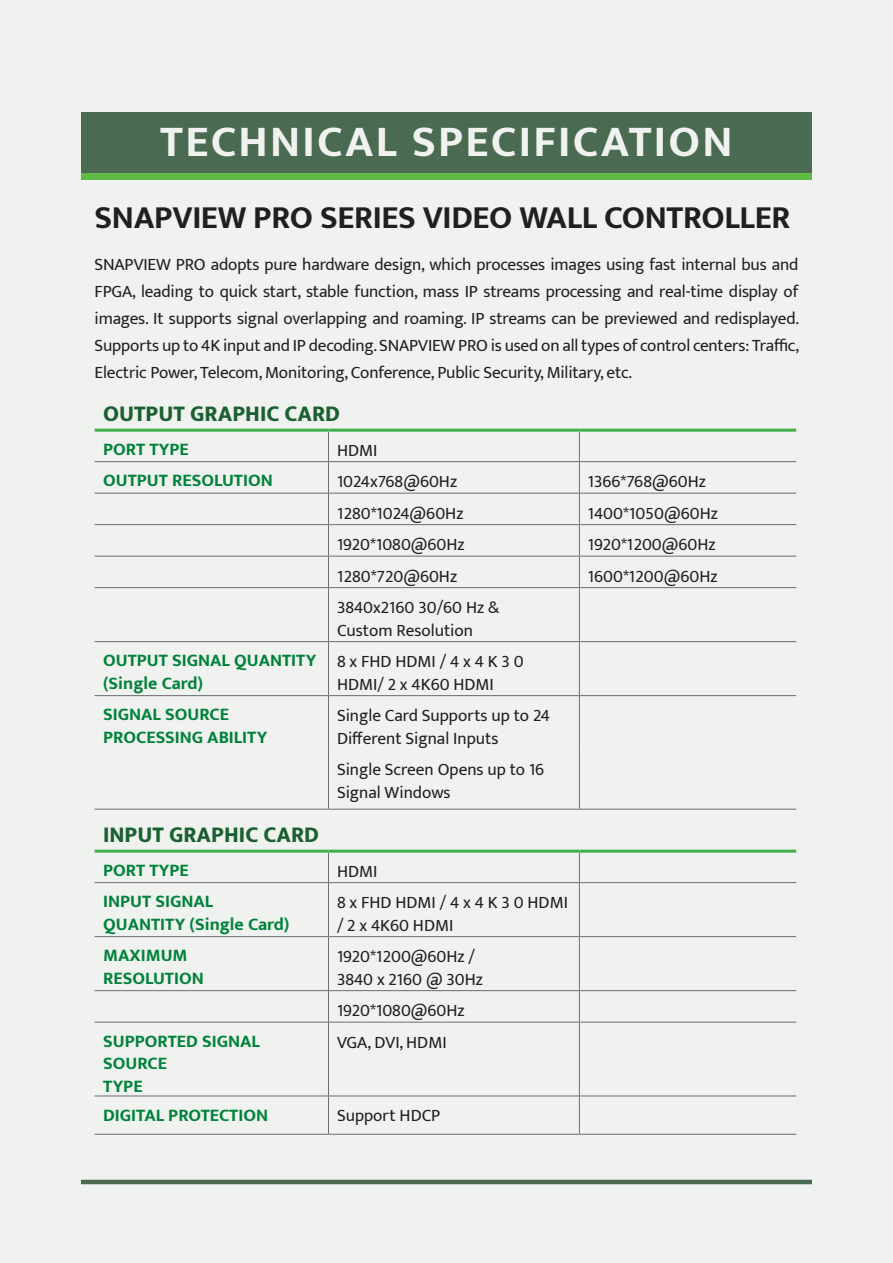
<style>
.page{position:relative;width:893px;height:1263px;background:#f0f2ef}
.page>*{position:absolute;margin:0;border:0;box-sizing:border-box;transform-origin:0 0}
.t1{font:700 45px "Mukta";letter-spacing:.05em;color:#f0f2ef}
.Body_text__14{font:700 33px "Mukta";letter-spacing:-.01em;color:#231f20}
.t2{font:800 22.5px "Mukta";color:#1a6031}
.t3{font:700 18px/22.5px "Mukta";color:#00823a}
.Body_text__14-2{font:17.25px/22.5px "Mukta";color:#231f20}
</style>
<div class="page">
<svg style="left:328px;top:432px;width:1px;height:29px"></svg>
<svg style="left:579px;top:432px;width:1px;height:29px"></svg>
<hr style="left:95px;top:461px;width:233px;height:1px;background:#6c6d70">
<hr style="left:328px;top:461px;width:251px;height:1px;background:#6c6d70">
<hr style="left:328px;top:462px;width:1px;height:31px;background:#6c6d70">
<hr style="left:579px;top:461px;width:217px;height:1px;background:#6c6d70">
<hr style="left:579px;top:462px;width:1px;height:31px;background:#6c6d70">
<hr style="left:95px;top:493px;width:233px;height:1px;background:#6c6d70">
<hr style="left:328px;top:493px;width:251px;height:1px;background:#6c6d70">
<hr style="left:328px;top:493px;width:1px;height:31px;background:#6c6d70">
<hr style="left:579px;top:493px;width:217px;height:1px;background:#6c6d70">
<hr style="left:579px;top:493px;width:1px;height:31px;background:#6c6d70">
<hr style="left:95px;top:524px;width:233px;height:1px;background:#6c6d70">
<hr style="left:328px;top:524px;width:251px;height:1px;background:#6c6d70">
<hr style="left:328px;top:525px;width:1px;height:31px;background:#6c6d70">
<hr style="left:579px;top:524px;width:217px;height:1px;background:#6c6d70">
<hr style="left:579px;top:525px;width:1px;height:31px;background:#6c6d70">
<hr style="left:95px;top:556px;width:233px;height:1px;background:#6c6d70">
<hr style="left:328px;top:556px;width:251px;height:1px;background:#6c6d70">
<hr style="left:328px;top:556px;width:1px;height:31px;background:#6c6d70">
<hr style="left:579px;top:556px;width:217px;height:1px;background:#6c6d70">
<hr style="left:579px;top:556px;width:1px;height:31px;background:#6c6d70">
<hr style="left:95px;top:587px;width:233px;height:1px;background:#6c6d70">
<hr style="left:328px;top:587px;width:251px;height:1px;background:#6c6d70">
<hr style="left:328px;top:588px;width:1px;height:53px;background:#6c6d70">
<hr style="left:579px;top:587px;width:217px;height:1px;background:#6c6d70">
<hr style="left:579px;top:588px;width:1px;height:53px;background:#6c6d70">
<hr style="left:95px;top:641px;width:233px;height:1px;background:#6c6d70">
<hr style="left:328px;top:641px;width:251px;height:1px;background:#6c6d70">
<hr style="left:328px;top:642px;width:1px;height:53px;background:#6c6d70">
<hr style="left:579px;top:641px;width:217px;height:1px;background:#6c6d70">
<hr style="left:579px;top:642px;width:1px;height:53px;background:#6c6d70">
<hr style="left:95px;top:695px;width:233px;height:1px;background:#6c6d70">
<hr style="left:328px;top:695px;width:251px;height:1px;background:#6c6d70">
<hr style="left:328px;top:696px;width:1px;height:54px;background:#6c6d70">
<hr style="left:579px;top:695px;width:217px;height:1px;background:#6c6d70">
<hr style="left:579px;top:696px;width:1px;height:54px;background:#6c6d70">
<hr style="left:328px;top:750px;width:1px;height:59px;background:#6c6d70">
<hr style="left:579px;top:750px;width:1px;height:59px;background:#6c6d70">
<hr style="left:95px;top:809px;width:233px;height:1px;background:#6c6d70">
<hr style="left:328px;top:809px;width:251px;height:1px;background:#6c6d70">
<hr style="left:579px;top:809px;width:217px;height:1px;background:#6c6d70">
<hr style="left:95px;top:429px;width:233px;height:3px;background:#40ae49">
<hr style="left:328px;top:429px;width:251px;height:3px;background:#40ae49">
<hr style="left:579px;top:429px;width:217px;height:3px;background:#40ae49">
<svg style="left:328px;top:853px;width:1px;height:29px"></svg>
<svg style="left:579px;top:853px;width:1px;height:29px"></svg>
<hr style="left:95px;top:882px;width:233px;height:1px;background:#6c6d70">
<hr style="left:328px;top:882px;width:251px;height:1px;background:#6c6d70">
<hr style="left:328px;top:883px;width:1px;height:53px;background:#6c6d70">
<hr style="left:579px;top:882px;width:217px;height:1px;background:#6c6d70">
<hr style="left:579px;top:883px;width:1px;height:53px;background:#6c6d70">
<hr style="left:95px;top:936px;width:233px;height:1px;background:#6c6d70">
<hr style="left:328px;top:936px;width:251px;height:1px;background:#6c6d70">
<hr style="left:328px;top:937px;width:1px;height:53px;background:#6c6d70">
<hr style="left:579px;top:936px;width:217px;height:1px;background:#6c6d70">
<hr style="left:579px;top:937px;width:1px;height:53px;background:#6c6d70">
<hr style="left:95px;top:990px;width:233px;height:1px;background:#6c6d70">
<hr style="left:328px;top:990px;width:251px;height:1px;background:#6c6d70">
<hr style="left:328px;top:991px;width:1px;height:31px;background:#6c6d70">
<hr style="left:579px;top:990px;width:217px;height:1px;background:#6c6d70">
<hr style="left:579px;top:991px;width:1px;height:31px;background:#6c6d70">
<hr style="left:95px;top:1022px;width:233px;height:1px;background:#6c6d70">
<hr style="left:328px;top:1022px;width:251px;height:1px;background:#6c6d70">
<hr style="left:328px;top:1022px;width:1px;height:73px;background:#6c6d70">
<hr style="left:579px;top:1022px;width:217px;height:1px;background:#6c6d70">
<hr style="left:579px;top:1022px;width:1px;height:73px;background:#6c6d70">
<hr style="left:328px;top:1096px;width:1px;height:38px;background:#6c6d70">
<hr style="left:579px;top:1096px;width:1px;height:38px;background:#6c6d70">
<hr style="left:95px;top:1095px;width:233px;height:1px;background:#6c6d70">
<hr style="left:328px;top:1095px;width:251px;height:1px;background:#6c6d70">
<hr style="left:579px;top:1095px;width:217px;height:1px;background:#6c6d70">
<hr style="left:95px;top:1134px;width:233px;height:1px;background:#6c6d70">
<hr style="left:328px;top:1134px;width:251px;height:1px;background:#6c6d70">
<hr style="left:579px;top:1134px;width:217px;height:1px;background:#6c6d70">
<hr style="left:95px;top:850px;width:233px;height:3px;background:#40ae49">
<hr style="left:328px;top:850px;width:251px;height:3px;background:#40ae49">
<hr style="left:579px;top:850px;width:217px;height:3px;background:#40ae49">
<div style="left:81px;top:112px;width:731px;height:61px;background:#4b6a52"></div>
<div style="left:81px;top:173px;width:731px;height:7px;background:#60bb46"></div>
<hr style="left:81px;top:1180px;width:731px;height:4px;background:#4b6a52">
<p class="t1" style="left:160px;top:114px;width:574px">TECHNICAL SPECIFICATION</p>
<p class="Body_text__14" style="left:95px;top:198px;width:697px">SNAPVIEW PRO SERIES VIDEO WALL CONTROLLER</p>
<p class="Body_text__14-2" style="left:95px;top:251px;width:706px;line-height:27px;text-align:justify">SNAPVIEW PRO adopts pure hardware design, which processes images using fast internal bus and FPGA, leading to quick start, stable function, mass IP streams processing and real-time display of images. It supports signal overlapping and roaming. IP streams can be previewed and redisplayed.<br>Supports up to 4K input and IP decoding. SNAPVIEW PRO is used on all types of control centers: Traffic, Electric Power, Telecom, Monitoring, Conference, Public Security, Military, etc.</p>
<p class="t2" style="left:103px;top:400px;width:238px">OUTPUT GRAPHIC CARD</p>
<p class="t3" style="left:103px;top:437px;width:87px">PORT TYPE</p>
<p class="Body_text__14-2" style="left:337px;top:438px;width:42px">HDMI</p>
<p class="t3" style="left:103px;top:469px;width:171px">OUTPUT RESOLUTION</p>
<p class="Body_text__14-2" style="left:337px;top:470px;width:122px">1024x768@60Hz</p>
<p class="Body_text__14-2" style="left:588px;top:470px;width:119px">1366*768@60Hz</p>
<p class="Body_text__14-2" style="left:337px;top:501px;width:128px">1280*1024@60Hz</p>
<p class="Body_text__14-2" style="left:588px;top:501px;width:131px">1400*1050@60Hz</p>
<p class="Body_text__14-2" style="left:337px;top:533px;width:129px">1920*1080@60Hz</p>
<p class="Body_text__14-2" style="left:588px;top:533px;width:129px">1920*1200@60Hz</p>
<p class="Body_text__14-2" style="left:337px;top:564px;width:122px">1280*720@60Hz</p>
<p class="Body_text__14-2" style="left:588px;top:564px;width:131px">1600*1200@60Hz</p>
<p class="Body_text__14-2" style="left:337px;top:596px;width:164px">3840x2160 30/60 Hz &amp;<br>Custom Resolution</p>
<p class="t3" style="left:103px;top:649px;width:215px">OUTPUT SIGNAL QUANTITY (Single Card)</p>
<p class="Body_text__14-2" style="left:337px;top:650px;width:188px">8 x FHD HDMI / 4 x 4 K 3 0<br>HDMI/ 2 x 4K60 HDMI</p>
<p class="t3" style="left:103px;top:703px;width:166px">SIGNAL SOURCE<br>PROCESSING ABILITY</p>
<p class="Body_text__14-2" style="left:337px;top:704px;width:214px">Single Card Supports up to 24<br>Different Signal Inputs</p>
<p class="Body_text__14-2" style="left:337px;top:758px;width:209px">Single Screen Opens up to 16<br>Signal Windows</p>
<p class="t2" style="left:103px;top:821px;width:217px">INPUT GRAPHIC CARD</p>
<p class="t3" style="left:103px;top:858px;width:87px">PORT TYPE</p>
<p class="Body_text__14-2" style="left:337px;top:859px;width:42px">HDMI</p>
<p class="t3" style="left:103px;top:890px;width:112px">INPUT SIGNAL</p>
<p class="t3" style="left:103px;top:912px;width:188px">QUANTITY (Single Card)</p>
<p class="Body_text__14-2" style="left:337px;top:891px;width:233px">8 x FHD HDMI / 4 x 4 K 3 0 HDMI / 2 x 4K60 HDMI</p>
<p class="t3" style="left:103px;top:944px;width:86px">MAXIMUM</p>
<p class="t3" style="left:103px;top:966px;width:102px">RESOLUTION</p>
<p class="t3" style="left:103px;top:1029px;width:158px">SUPPORTED SIGNAL<br>SOURCE</p>
<p class="t3" style="left:103px;top:1074px;width:41px">TYPE</p>
<p class="Body_text__14-2" style="left:337px;top:945px;width:140px">1920*1200@60Hz /</p>
<p class="Body_text__14-2" style="left:337px;top:967px;width:148px">3840 x 2160 @ 30Hz</p>
<p class="Body_text__14-2" style="left:337px;top:999px;width:129px">1920*1080@60Hz</p>
<p class="Body_text__14-2" style="left:337px;top:1030px;width:111px">VGA, DVI, HDMI</p>
<p class="t3" style="left:103px;top:1103px;width:167px">DIGITAL PROTECTION</p>
<p class="Body_text__14-2" style="left:337px;top:1104px;width:105px">Support HDCP</p>
</div>
